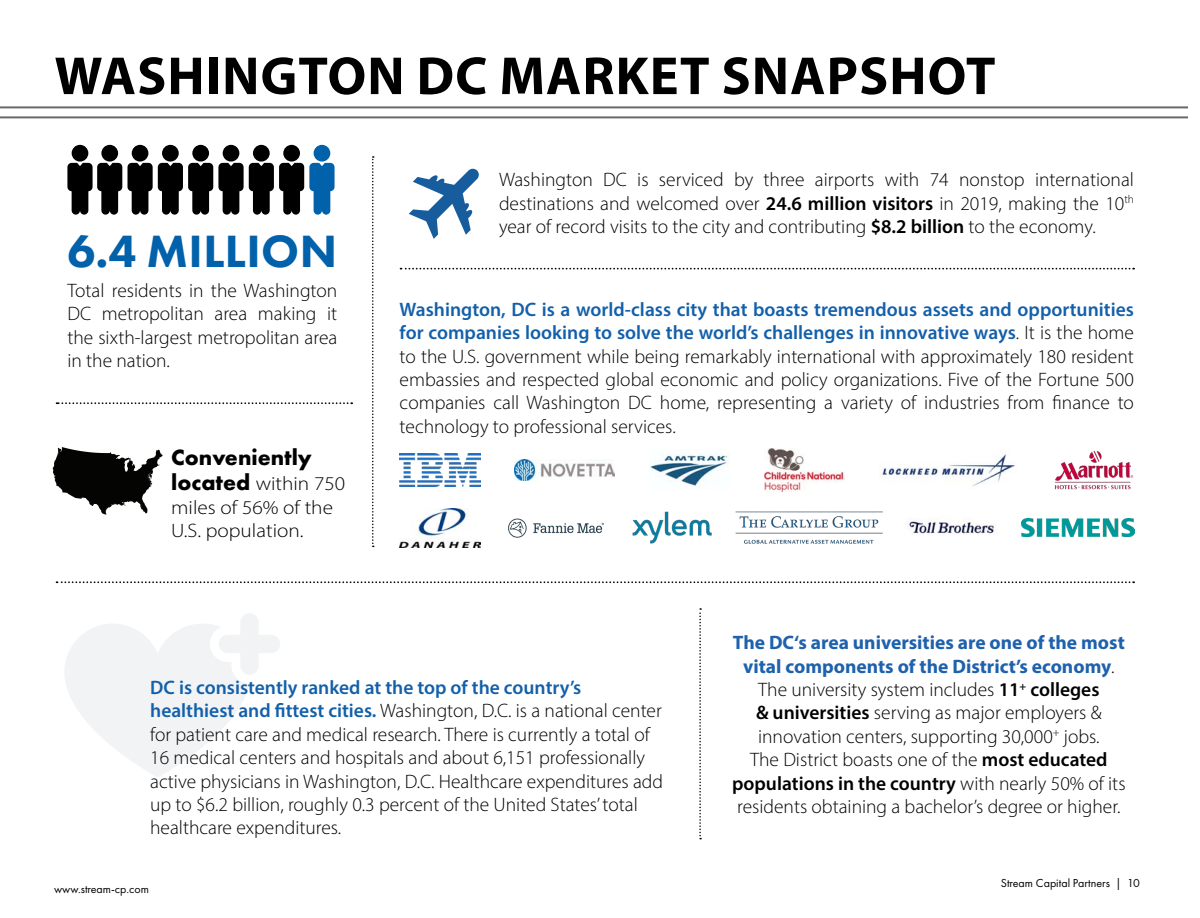
<style>
.page{position:relative;width:1200px;height:918px;background:#fff}
.page>*{position:absolute;margin:0;border:0;box-sizing:border-box;transform-origin:0 0}
.t1{font:700 54px "Myriad Pro";letter-spacing:.02em;color:#000}
.t2{font:800 46.95px "Futura PT";letter-spacing:.01em;color:#0161aa}
.t3{font:700 23.1px "Futura PT";color:#000}
.t4{font:300 19.5px/23.4px "Myriad Pro";color:#000;text-align:justify}
.t5{font:300 19.5px/23.4px "Myriad Pro";color:#000;scale:1.09 1}
.t6{font:12px "Futura PT";color:#000}
.s1{font-family:"Futura PT";font-weight:700;font-size:23.1px}
.s2{font-weight:600}
.s3{font-weight:600;color:#1360aa}
.s4{font-weight:700;color:#1e61ac}
</style>
<div class="page">
<hr style="left:0;top:106px;width:1188px;height:2px;background:#696969">
<hr style="left:0;top:116px;width:1188px;height:2px;background:#696969">
<div style="left:101px;top:145px;width:17px;height:17px;background:#000;border-radius:50%"></div>
<div style="left:72px;top:145px;width:16px;height:17px;background:#000;border-radius:50%"></div>
<div style="left:162px;top:145px;width:17px;height:17px;background:#000;border-radius:50%"></div>
<div style="left:223px;top:145px;width:16px;height:17px;background:#000;border-radius:50%"></div>
<div style="left:283px;top:145px;width:17px;height:17px;background:#000;border-radius:50%"></div>
<div style="left:132px;top:145px;width:16px;height:17px;background:#000;border-radius:50%"></div>
<div style="left:192px;top:145px;width:17px;height:17px;background:#000;border-radius:50%"></div>
<div style="left:253px;top:145px;width:17px;height:17px;background:#000;border-radius:50%"></div>
<svg style="left:67px;top:163px;width:268px;height:52px"></svg>
<div style="left:314px;top:145px;width:16px;height:17px;background:#0161aa;border-radius:50%"></div>
<svg style="left:372px;top:156px;width:2px;height:391px"></svg>
<svg style="left:699px;top:608px;width:2px;height:231px"></svg>
<svg style="left:57px;top:581px;width:1077px;height:2px"></svg>
<svg style="left:401px;top:268px;width:733px;height:2px"></svg>
<svg style="left:57px;top:402px;width:295px;height:2px"></svg>
<svg style="left:409px;top:168px;width:70px;height:71px"></svg>
<svg style="left:53px;top:447px;width:110px;height:68px"></svg>
<img style="left:508px;top:518px;width:96px;height:20px">
<img style="left:1022px;top:519px;width:112px;height:18px">
<img style="left:735px;top:512px;width:148px;height:31px">
<img style="left:632px;top:511px;width:80px;height:33px">
<img style="left:400px;top:508px;width:80px;height:39px">
<img style="left:400px;top:454px;width:80px;height:32px">
<img style="left:764px;top:448px;width:81px;height:43px">
<img style="left:1054px;top:451px;width:80px;height:39px">
<img style="left:515px;top:460px;width:100px;height:20px">
<img style="left:649px;top:450px;width:81px;height:37px">
<img style="left:909px;top:521px;width:88px;height:14px">
<img style="left:879px;top:450px;width:138px;height:36px">
<svg style="left:65px;top:613px;width:215px;height:164px"></svg>
<p class="t1" style="left:55px;top:41px;width:942px">WASHINGTON DC MARKET SNAPSHOT</p>
<p class="t2" style="left:67px;top:222px;width:271px">6.4 MILLION</p>
<p class="t4" style="left:67px;top:278px;width:271px">Total residents in the Washington DC metropolitan area making it the sixth-largest metropolitan area in the nation.</p>
<p class="t3" style="left:171px;top:442px;width:142px">Conveniently</p>
<p class="t5" style="left:171px;top:472px;width:161px"><span class="s1">located</span> within 750 miles of 56% of the<br>U.S. population.</p>
<p class="t4" style="left:499px;top:168px;width:636px">Washington DC is serviced by three airports with 74 nonstop international destinations and welcomed over <span class="s2">24.6 million visitors</span> in 2019, making the 10<sup>th </sup>year of record visits to the city and contributing <span class="s2">$8.2 billion</span> to the economy.</p>
<p class="t4" style="left:400px;top:297px;width:736px"><span class="s3">Washington, DC is a world-class city that boasts tremendous assets and opportunities for companies looking to solve the world’s challenges in innovative ways</span>. It is the home to the U.S. government while being remarkably international with approximately 180 resident embassies and respected global economic and policy organizations. Five of the Fortune 500 companies call Washington DC home, representing a variety of industries from finance to technology to professional services.</p>
<p class="t4" style="left:150px;top:676px;width:514px;text-align:left"><span class="s3">DC is consistently ranked at the top of the country’s healthiest and fittest cities.</span> Washington, D.C. is a national center for patient care and medical research. There is currently a total of 16 medical centers and hospitals and about 6,151 professionally active physicians in Washington, D.C. Healthcare expenditures add up to $6.2 billion, roughly 0.3 percent of the United States’ total healthcare expenditures.</p>
<p class="t6" style="left:54px;top:882px;width:97px">www.stream-cp.com</p>
<p class="t4" style="left:732px;top:631px;width:395px;text-align:center"><span class="s4">The DC‘s area universities are one of the most vital components of the District’s economy</span>.<br>The university system includes <span class="s2">11</span><sup>+</sup> <span class="s2">colleges<br>&amp; universities</span> serving as major employers &amp; innovation centers, supporting 30,000<sup>+</sup> jobs.<br>The District boasts one of the <span class="s2">most educated populations in the country</span> with nearly 50% of its residents obtaining a bachelor’s degree or higher.</p>
<p class="t6" style="left:1001px;top:876px;width:141px">Stream Capital Partners | 10</p>
</div>
